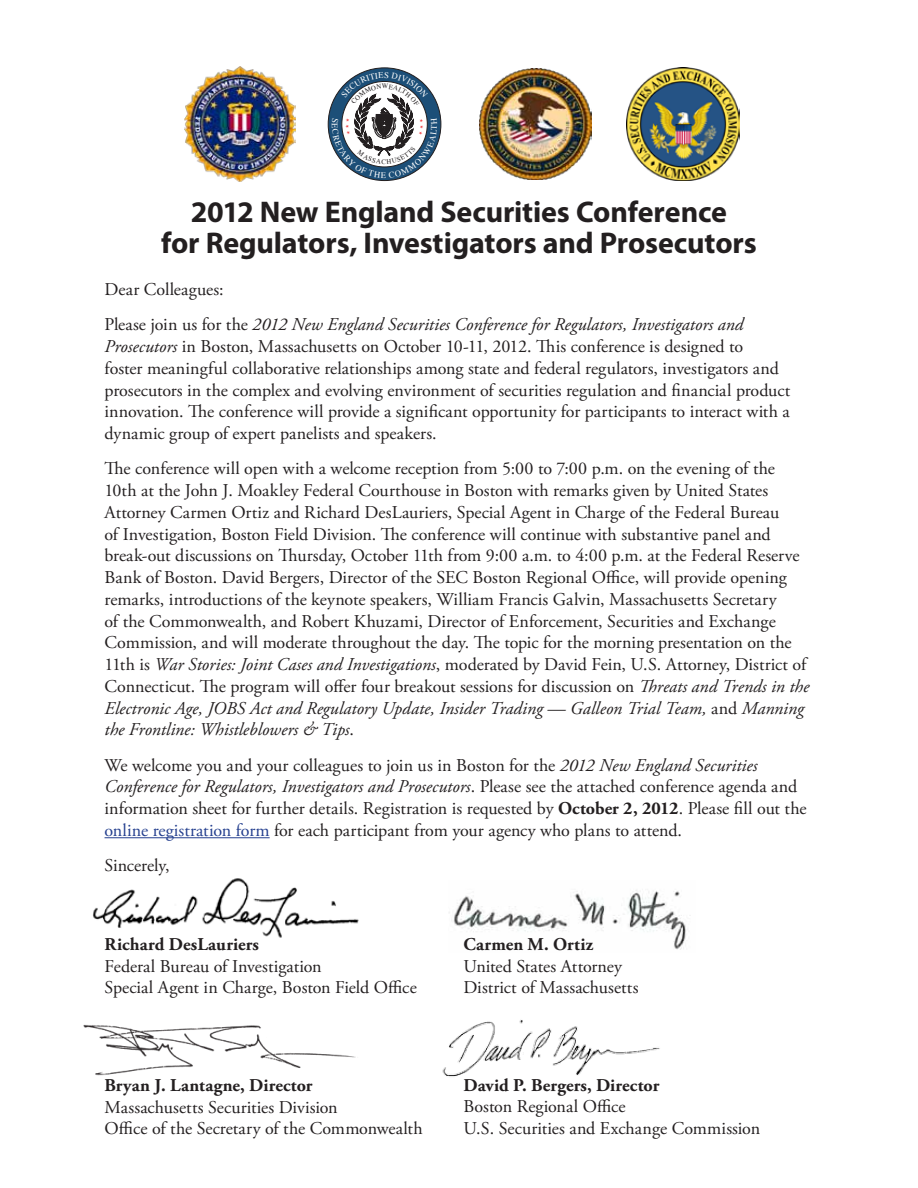
<style>
.page{position:relative;width:918px;height:1188px;background:#fff}
.page>*{position:absolute;margin:0;border:0;box-sizing:border-box;transform-origin:0 0}
.t1{font:700 30px/31.5px "Myriad Pro";letter-spacing:-.005em;color:#231f20;text-align:center}
.t2{font:18px/21.8px "Adobe Garamond Pro";color:#231f20}
.t3{font:italic 18px/35.2px "Adobe Garamond Pro";color:#231f20}
.t4{font:700 18px "Adobe Garamond Pro";letter-spacing:.005em;color:#231f20}
.s1{font-style:normal}
.s2{font-style:italic}
.s3{font-weight:700}
.s4{color:#25408f}
</style>
<div class="page">
<img style="left:93px;top:878px;width:266px;height:60px">
<img style="left:449px;top:890px;width:242px;height:60px">
<img style="left:184px;top:67px;width:112px;height:115px">
<img style="left:626px;top:67px;width:114px;height:114px">
<img style="left:480px;top:68px;width:111px;height:112px">
<hr style="left:105px;top:837px;width:165px;height:1px;background:#25408f">
<img style="left:83px;top:1024px;width:273px;height:52px">
<img style="left:442px;top:1020px;width:218px;height:57px">
<svg style="left:332px;top:72px;width:105px;height:106px"></svg>
<h1 class="t1" style="left:161px;top:195px;width:597px">2012 New England Securities Conference<br>for Regulators, Investigators and Prosecutors</h1>
<p class="t3" style="left:105px;top:272px;width:640px"><span class="s1">Dear Colleagues:<br>Please join us for the</span> 2012 New England Securities Conference for Regulators, Investigators and</p>
<p class="t2" style="left:105px;top:336px;width:687px"><span class="s2">Prosecutors</span> in Boston, Massachusetts on October 10-11, 2012. This conference is designed to<br>foster meaningful collaborative relationships among state and federal regulators, investigators and prosecutors in the complex and evolving environment of securities regulation and financial product innovation. The conference will provide a significant opportunity for participants to interact with a dynamic group of expert panelists and speakers.</p>
<p class="t2" style="left:105px;top:458px;width:706px">The conference will open with a welcome reception from 5:00 to 7:00 p.m. on the evening of the 10th at the John J. Moakley Federal Courthouse in Boston with remarks given by United States Attorney Carmen Ortiz and Richard DesLauriers, Special Agent in Charge of the Federal Bureau<br>of Investigation, Boston Field Division. The conference will continue with substantive panel and break-out discussions on Thursday, October 11th from 9:00 a.m. to 4:00 p.m. at the Federal Reserve Bank of Boston. David Bergers, Director of the SEC Boston Regional Office, will provide opening remarks, introductions of the keynote speakers, William Francis Galvin, Massachusetts Secretary<br>of the Commonwealth, and Robert Khuzami, Director of Enforcement, Securities and Exchange Commission, and will moderate throughout the day. The topic for the morning presentation on the 11th is <span class="s2">War Stories: Joint Cases and Investigations</span>, moderated by David Fein, U.S. Attorney, District of Connecticut. The program will offer four breakout sessions for discussion on <span class="s2">Threats and Trends in the Electronic Age, JOBS Act and Regulatory Update, Insider Trading — Galleon Trial Team,</span> and <span class="s2">Manning the Frontline: Whistleblowers &amp; Tips</span>.</p>
<p class="t2" style="left:105px;top:755px;width:704px">We welcome you and your colleagues to join us in Boston for the <span class="s2">2012 New England Securities Conference for Regulators, Investigators and Prosecutors</span>. Please see the attached conference agenda and information sheet for further details. Registration is requested by <span class="s3">October 2, 2012</span>. Please fill out the <span class="s4">online registration form</span> for each participant from your agency who plans to attend.</p>
<p class="t2" style="left:105px;top:855px;width:67px">Sincerely,</p>
<p class="t4" style="left:105px;top:934px;width:156px">Richard DesLauriers</p>
<p class="t2" style="left:105px;top:956px;width:314px">Federal Bureau of Investigation<br>Special Agent in Charge, Boston Field Office</p>
<p class="t4" style="left:105px;top:1075px;width:209px">Bryan J. Lantagne, Director</p>
<p class="t2" style="left:105px;top:1097px;width:320px">Massachusetts Securities Division<br>Office of the Secretary of the Commonwealth</p>
<p class="t4" style="left:463px;top:934px;width:131px">Carmen M. Ortiz</p>
<p class="t2" style="left:463px;top:956px;width:177px">United States Attorney<br>District of Massachusetts</p>
<p class="t4" style="left:463px;top:1075px;width:197px">David P. Bergers, Director</p>
<p class="t2" style="left:463px;top:1097px;width:298px">Boston Regional Office<br>U.S. Securities and Exchange Commission</p>
</div>
